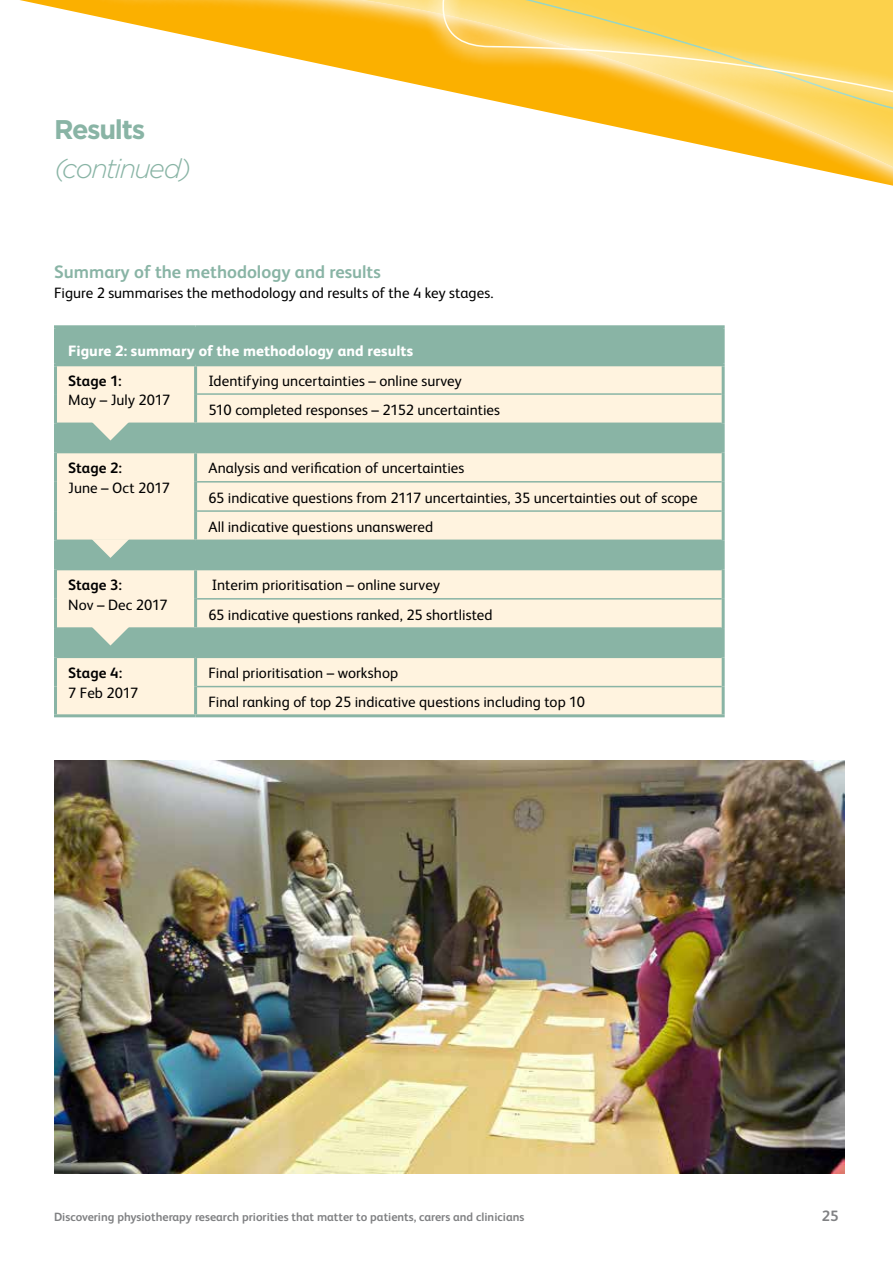
<style>
.page{position:relative;width:893px;height:1263px;background:#fff}
.page>*{position:absolute;margin:0;border:0;box-sizing:border-box;transform-origin:0 0}
.t1{font:italic 300 27px "Gotham";letter-spacing:-.06em;color:#89b4a5}
.t2{font:700 27px "Gotham";color:#89b4a5}
.t3{font:700 18px "FS Albert";color:#89b4a5}
.t4{font:15px/29.2px "FS Albert";color:#000}
.t5{font:800 15px "FS Albert";letter-spacing:.005em;color:#fff}
.t6{font:700 15px "FS Albert";color:#000}
.t7{font:700 15px "FS Albert";color:#808183}
.t8{font:700 12px "FS Albert";color:#808183}
</style>
<div class="page">
<svg style="left:20px;top:0;width:873px;height:186px"></svg>
<svg style="left:84px;top:0;width:809px;height:171px"></svg>
<img style="left:54px;top:760px;width:791px;height:414px">
<div style="left:57px;top:328px;width:665px;height:35px;background:#89b4a5"></div>
<svg style="left:57px;top:366px;width:665px;height:348px;background:#efead7"></svg>
<svg style="left:57px;top:541px;width:665px;height:116px;background:#c4d3c2"></svg>
<hr style="left:54px;top:325px;width:142px;height:3px;background:#89b4a5">
<hr style="left:54px;top:328px;width:3px;height:35px;background:#89b4a5">
<hr style="left:196px;top:325px;width:529px;height:3px;background:#89b4a5">
<hr style="left:722px;top:328px;width:3px;height:35px;background:#89b4a5">
<hr style="left:54px;top:363px;width:142px;height:3px;background:#89b4a5">
<hr style="left:54px;top:366px;width:3px;height:28px;background:#89b4a5">
<hr style="left:54px;top:394px;width:3px;height:29px;background:#89b4a5">
<hr style="left:196px;top:363px;width:529px;height:3px;background:#89b4a5">
<hr style="left:194px;top:366px;width:3px;height:28px;background:#89b4a5">
<hr style="left:722px;top:366px;width:3px;height:28px;background:#89b4a5">
<hr style="left:197px;top:393px;width:525px;height:2px;background:#89b4a5">
<hr style="left:194px;top:394px;width:3px;height:29px;background:#89b4a5">
<hr style="left:722px;top:394px;width:3px;height:29px;background:#89b4a5">
<hr style="left:57px;top:423px;width:139px;height:1px;background:#89b4a5">
<hr style="left:196px;top:423px;width:526px;height:1px;background:#89b4a5">
<hr style="left:54px;top:423px;width:3px;height:30px;background:#89b4a5">
<hr style="left:722px;top:423px;width:3px;height:30px;background:#89b4a5">
<hr style="left:57px;top:452px;width:139px;height:1px;background:#89b4a5">
<hr style="left:54px;top:453px;width:3px;height:29px;background:#89b4a5">
<hr style="left:54px;top:482px;width:3px;height:29px;background:#89b4a5">
<hr style="left:54px;top:511px;width:3px;height:29px;background:#89b4a5">
<hr style="left:196px;top:452px;width:526px;height:1px;background:#89b4a5">
<hr style="left:197px;top:481px;width:525px;height:2px;background:#89b4a5">
<hr style="left:194px;top:453px;width:3px;height:29px;background:#89b4a5">
<hr style="left:722px;top:453px;width:3px;height:29px;background:#89b4a5">
<hr style="left:194px;top:482px;width:3px;height:29px;background:#89b4a5">
<hr style="left:722px;top:482px;width:3px;height:29px;background:#89b4a5">
<hr style="left:197px;top:510px;width:525px;height:2px;background:#89b4a5">
<hr style="left:194px;top:511px;width:3px;height:29px;background:#89b4a5">
<hr style="left:722px;top:511px;width:3px;height:29px;background:#89b4a5">
<hr style="left:57px;top:540px;width:139px;height:1px;background:#89b4a5">
<hr style="left:196px;top:540px;width:526px;height:1px;background:#89b4a5">
<hr style="left:54px;top:540px;width:3px;height:30px;background:#89b4a5">
<hr style="left:722px;top:540px;width:3px;height:30px;background:#89b4a5">
<hr style="left:57px;top:569px;width:139px;height:1px;background:#89b4a5">
<hr style="left:54px;top:570px;width:3px;height:29px;background:#89b4a5">
<hr style="left:54px;top:599px;width:3px;height:29px;background:#89b4a5">
<hr style="left:196px;top:569px;width:526px;height:1px;background:#89b4a5">
<hr style="left:194px;top:570px;width:3px;height:29px;background:#89b4a5">
<hr style="left:722px;top:570px;width:3px;height:29px;background:#89b4a5">
<hr style="left:197px;top:598px;width:525px;height:2px;background:#89b4a5">
<hr style="left:194px;top:599px;width:3px;height:28px;background:#89b4a5">
<hr style="left:722px;top:599px;width:3px;height:29px;background:#89b4a5">
<hr style="left:57px;top:627px;width:139px;height:2px;background:#89b4a5">
<hr style="left:196px;top:627px;width:526px;height:2px;background:#89b4a5">
<hr style="left:54px;top:628px;width:3px;height:29px;background:#89b4a5">
<hr style="left:722px;top:628px;width:3px;height:29px;background:#89b4a5">
<hr style="left:57px;top:657px;width:139px;height:1px;background:#89b4a5">
<hr style="left:54px;top:657px;width:3px;height:30px;background:#89b4a5">
<hr style="left:54px;top:687px;width:3px;height:27px;background:#89b4a5">
<hr style="left:54px;top:714px;width:142px;height:3px;background:#89b4a5">
<hr style="left:196px;top:657px;width:526px;height:1px;background:#89b4a5">
<hr style="left:197px;top:686px;width:525px;height:1px;background:#89b4a5">
<hr style="left:194px;top:658px;width:3px;height:29px;background:#89b4a5">
<hr style="left:722px;top:657px;width:3px;height:30px;background:#89b4a5">
<hr style="left:194px;top:687px;width:3px;height:27px;background:#89b4a5">
<hr style="left:722px;top:687px;width:3px;height:27px;background:#89b4a5">
<hr style="left:196px;top:714px;width:529px;height:3px;background:#89b4a5">
<svg style="left:92px;top:422px;width:37px;height:18px"></svg>
<svg style="left:92px;top:539px;width:37px;height:19px"></svg>
<svg style="left:92px;top:627px;width:37px;height:18px"></svg>
<h1 class="t2" style="left:54px;top:112px;width:93px">Results</h1>
<h1 class="t1" style="left:54px;top:151px;width:139px">(continued)</h1>
<p class="t3" style="left:54px;top:260px;width:328px">Summary of the methodology and results</p>
<p class="t4" style="left:54px;top:277px;width:441px">Figure 2 summarises the methodology and results of the 4 key stages.</p>
<p class="t5" style="left:68px;top:340px;width:346px">Figure 2: summary of the methodology and results</p>
<p class="t6" style="left:68px;top:370px;width:55px">Stage 1:</p>
<p class="t4" style="left:68px;top:384px;width:104px">May – July 2017</p>
<p class="t4" style="left:208px;top:365px;width:293px">Identifying uncertainties – online survey<br>510 completed responses – 2152 uncertainties</p>
<p class="t6" style="left:68px;top:458px;width:55px">Stage 2:</p>
<p class="t4" style="left:68px;top:472px;width:103px">June – Oct 2017</p>
<p class="t6" style="left:68px;top:575px;width:55px">Stage 3:</p>
<p class="t4" style="left:68px;top:589px;width:101px">Nov – Dec 2017</p>
<p class="t6" style="left:68px;top:663px;width:55px">Stage 4:</p>
<p class="t4" style="left:68px;top:677px;width:72px">7 Feb 2017</p>
<p class="t4" style="left:208px;top:453px;width:491px">Analysis and verification of uncertainties<br>65 indicative questions from 2117 uncertainties, 35 uncertainties out of scope<br>All indicative questions unanswered</p>
<p class="t4" style="left:208px;top:570px;width:286px">Interim prioritisation – online survey<br>65 indicative questions ranked, 25 shortlisted</p>
<p class="t4" style="left:208px;top:657px;width:378px">Final prioritisation – workshop<br>Final ranking of top 25 indicative questions including top 10</p>
<p class="t8" style="left:54px;top:1208px;width:472px">Discovering physiotherapy research priorities that matter to patients, carers and clinicians</p>
<p class="t7" style="left:822px;top:1205px;width:18px">25</p>
</div>
